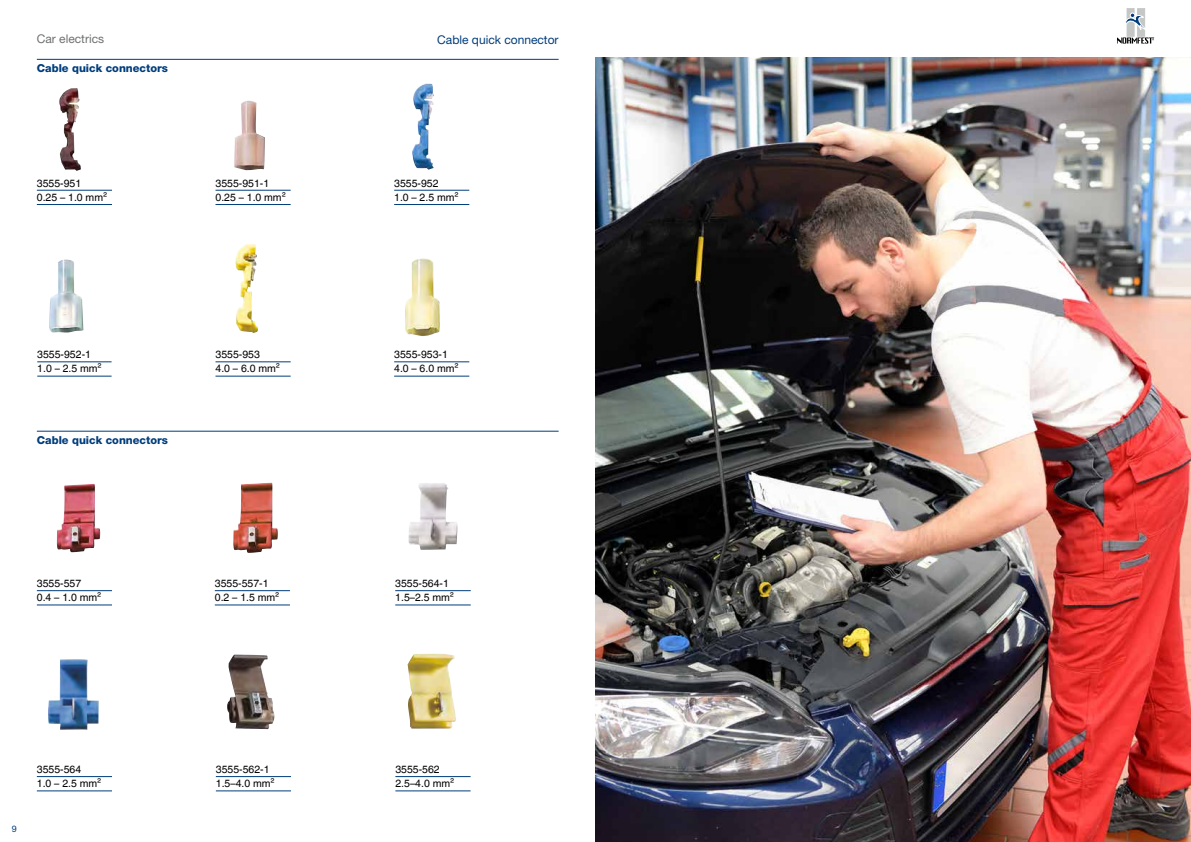
<style>
.page{position:relative;width:1191px;height:842px;background:#fff}
.page>*{position:absolute;margin:0;border:0;box-sizing:border-box;transform-origin:0 0}
.t1{font:12px "Helvetica Neue LT Pro";color:#003d7c}
.t2{font:12px "Helvetica Neue LT Pro";color:#6f7070}
.t3{font:800 11px "Helvetica Neue LT Pro";color:#003d7c}
.t4{font:10.5px/14.3px "Helvetica World";color:#000}
.t5{font:9px "Helvetica Neue LT Pro";color:#003d7c}
</style>
<div class="page">
<div style="left:1127px;top:9px;width:7px;height:27px;background:#c5c6c6"></div>
<div style="left:1137px;top:9px;width:7px;height:27px;background:#c5c6c6"></div>
<svg style="left:1117px;top:38px;width:37px;height:6px"></svg>
<svg style="left:1125px;top:13px;width:20px;height:19px"></svg>
<img style="left:59px;top:88px;width:22px;height:83px">
<img style="left:405px;top:258px;width:35px;height:78px">
<img style="left:234px;top:100px;width:31px;height:70px">
<img style="left:412px;top:84px;width:22px;height:86px">
<img style="left:49px;top:259px;width:34px;height:74px">
<img style="left:235px;top:244px;width:23px;height:89px">
<hr style="left:37px;top:190px;width:75px;height:1px;background:#003d7c">
<hr style="left:37px;top:204px;width:75px;height:1px;background:#003d7c">
<hr style="left:394px;top:362px;width:75px;height:1px;background:#003d7c">
<hr style="left:394px;top:376px;width:75px;height:1px;background:#003d7c">
<hr style="left:215px;top:190px;width:76px;height:1px;background:#003d7c">
<hr style="left:215px;top:204px;width:76px;height:1px;background:#003d7c">
<hr style="left:394px;top:190px;width:75px;height:1px;background:#003d7c">
<hr style="left:394px;top:204px;width:75px;height:1px;background:#003d7c">
<hr style="left:37px;top:362px;width:75px;height:1px;background:#003d7c">
<hr style="left:37px;top:376px;width:75px;height:1px;background:#003d7c">
<hr style="left:215px;top:362px;width:76px;height:1px;background:#003d7c">
<hr style="left:215px;top:376px;width:76px;height:1px;background:#003d7c">
<hr style="left:37px;top:59px;width:521px;height:1px;background:#003d7c">
<img style="left:57px;top:484px;width:44px;height:69px">
<img style="left:233px;top:482px;width:45px;height:71px">
<img style="left:408px;top:483px;width:50px;height:67px">
<img style="left:48px;top:659px;width:51px;height:71px">
<img style="left:227px;top:654px;width:48px;height:75px">
<img style="left:408px;top:653px;width:48px;height:76px">
<hr style="left:37px;top:590px;width:75px;height:1px;background:#003d7c">
<hr style="left:37px;top:605px;width:75px;height:1px;background:#003d7c">
<hr style="left:395px;top:590px;width:76px;height:1px;background:#003d7c">
<hr style="left:395px;top:605px;width:76px;height:1px;background:#003d7c">
<hr style="left:215px;top:590px;width:75px;height:1px;background:#003d7c">
<hr style="left:215px;top:605px;width:75px;height:1px;background:#003d7c">
<hr style="left:37px;top:776px;width:75px;height:1px;background:#003d7c">
<hr style="left:37px;top:791px;width:75px;height:1px;background:#003d7c">
<hr style="left:216px;top:776px;width:75px;height:1px;background:#003d7c">
<hr style="left:216px;top:791px;width:75px;height:1px;background:#003d7c">
<hr style="left:395px;top:776px;width:75px;height:1px;background:#003d7c">
<hr style="left:395px;top:791px;width:75px;height:1px;background:#003d7c">
<hr style="left:37px;top:431px;width:521px;height:1px;background:#003d7c">
<img style="left:595px;top:58px;width:596px;height:784px">
<p class="t2" style="left:37px;top:32px;width:69px">Car electrics</p>
<p class="t1" style="left:437px;top:32px;width:123px">Cable quick connector</p>
<p class="t3" style="left:37px;top:62px;width:133px">Cable quick connectors</p>
<p class="t4" style="left:37px;top:176px;width:72px">3555-951<br>0.25 – 1.0 mm²</p>
<p class="t4" style="left:215px;top:176px;width:72px">3555-951-1<br>0.25 – 1.0 mm²</p>
<p class="t4" style="left:394px;top:176px;width:66px">3555-952<br>1.0 – 2.5 mm²</p>
<p class="t4" style="left:37px;top:347px;width:66px">3555-952-1<br>1.0 – 2.5 mm²</p>
<p class="t4" style="left:215px;top:347px;width:66px">3555-953<br>4.0 – 6.0 mm²</p>
<p class="t3" style="left:37px;top:433px;width:133px">Cable quick connectors</p>
<p class="t4" style="left:394px;top:347px;width:66px">3555-953-1<br>4.0 – 6.0 mm²</p>
<p class="t4" style="left:37px;top:576px;width:66px">3555-557<br>0.4 – 1.0 mm²</p>
<p class="t4" style="left:395px;top:576px;width:60px">3555-564-1<br>1.5–2.5 mm²</p>
<p class="t4" style="left:215px;top:576px;width:66px">3555-557-1<br>0.2 – 1.5 mm²</p>
<p class="t5" style="left:12px;top:823px;width:7px">9</p>
<p class="t4" style="left:37px;top:762px;width:66px">3555-564<br>1.0 – 2.5 mm²</p>
<p class="t4" style="left:216px;top:762px;width:60px">3555-562-1<br>1.5–4.0 mm²</p>
<p class="t4" style="left:395px;top:762px;width:60px">3555-562<br>2.5–4.0 mm²</p>
</div>
